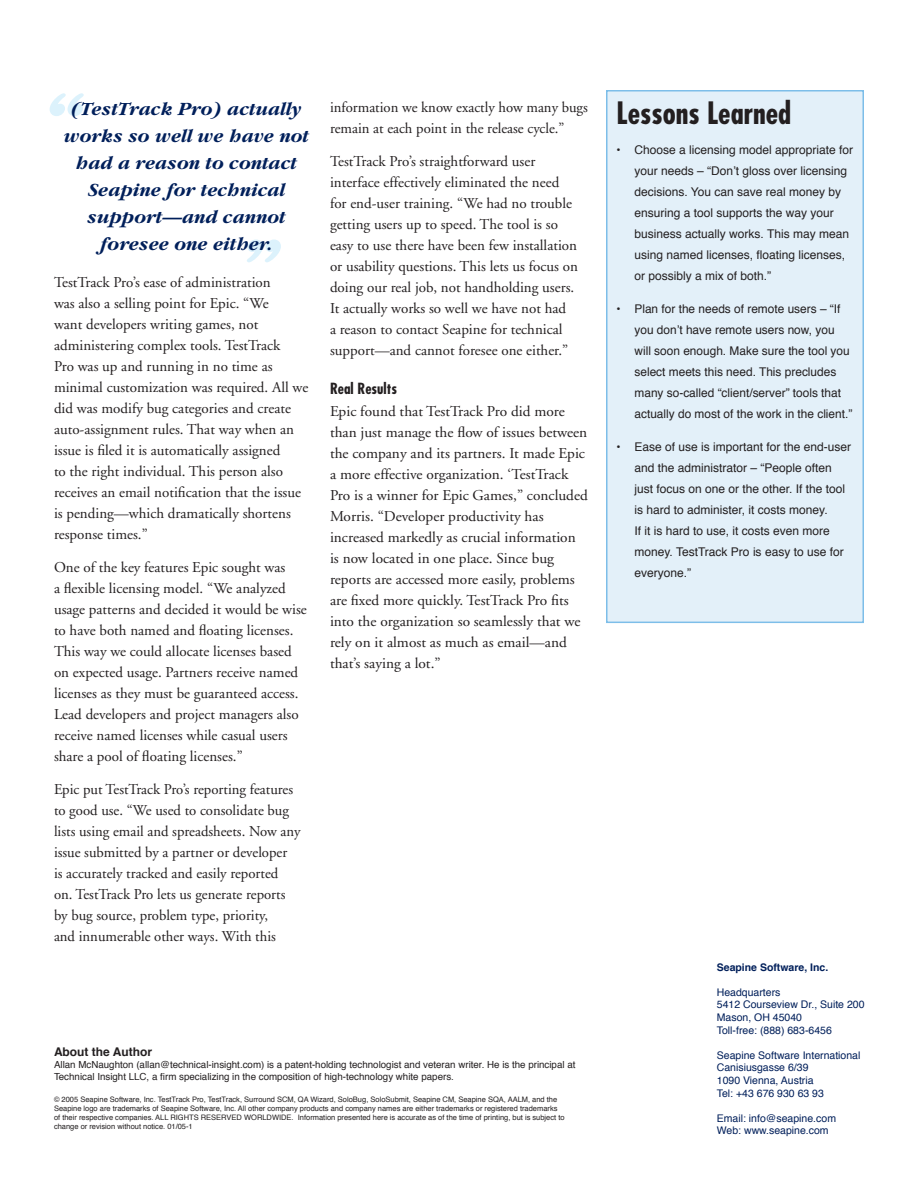
<style>
.page{position:relative;width:918px;height:1188px;background:#fff}
.page>*{position:absolute;margin:0;border:0;box-sizing:border-box;transform-origin:0 0}
.t1{font:italic 900 72px "Garamond";color:#dcf2fc}
.t2{font:700 condensed 30px "Futura";color:#231f20}
.t3{font:italic 700 19.5px/27px "Garamond";color:#001f5a;text-align:center}
.t4{font:15px/21px "Adobe Garamond";color:#231f20}
.t5{font:700 condensed 15px "Futura";color:#231f20}
.t6{font:12px/21px "Helvetica";color:#231f20}
.t7{font:700 12px "Helvetica";color:#231f20}
.t8{font:10.5px/12.6px "Helvetica";color:#001f5a}
.t9{font:700 10.5px "Helvetica";color:#001f5a}
.t10{font:9.75px/11.7px "Helvetica";color:#231f20}
.t11{font:7.5px/9px "Helvetica";color:#231f20}
</style>
<div class="page">
<div style="left:607px;top:91px;width:256px;height:531px;background:#e3f0f9"></div>
<div style="left:606px;top:90px;width:258px;height:533px;border:2px solid #7dbee9"></div>
<h1 class="t1" style="left:42px;top:77px;width:42px">“</h1>
<h3 class="t3" style="left:63px;top:95px;width:247px">(TestTrack Pro) actually works so well we have not had a reason to contact<br>Seapine for technical support—and cannot foresee one either.</h3>
<h1 class="t1" style="left:238px;top:224px;width:42px">”</h1>
<p class="t4" style="left:54px;top:272px;width:256px">TestTrack Pro’s ease of administration<br>was also a selling point for Epic. “We<br>want developers writing games, not administering complex tools. TestTrack<br>Pro was up and running in no time as minimal customization was required. All we did was modify bug categories and create auto-assignment rules. That way when an issue is filed it is automatically assigned<br>to the right individual. This person also receives an email notification that the issue is pending—which dramatically shortens response times.”</p>
<p class="t4" style="left:54px;top:557px;width:254px">One of the key features Epic sought was<br>a flexible licensing model. “We analyzed usage patterns and decided it would be wise to have both named and floating licenses.<br>This way we could allocate licenses based on expected usage. Partners receive named licenses as they must be guaranteed access.<br>Lead developers and project managers also receive named licenses while casual users share a pool of floating licenses.”</p>
<p class="t4" style="left:54px;top:779px;width:248px">Epic put TestTrack Pro’s reporting features to good use. “We used to consolidate bug lists using email and spreadsheets. Now any issue submitted by a partner or developer<br>is accurately tracked and easily reported on. TestTrack Pro lets us generate reports by bug source, problem type, priority,<br>and innumerable other ways. With this</p>
<p class="t4" style="left:330px;top:97px;width:259px">information we know exactly how many bugs remain at each point in the release cycle.”</p>
<p class="t4" style="left:330px;top:151px;width:249px">TestTrack Pro’s straightforward user interface effectively eliminated the need for end-user training. “We had no trouble getting users up to speed. The tool is so easy to use there have been few installation or usability questions. This lets us focus on doing our real job, not handholding users.<br>It actually works so well we have not had<br>a reason to contact Seapine for technical support—and cannot foresee one either.”</p>
<p class="t5" style="left:330px;top:379px;width:69px">Real Results</p>
<p class="t4" style="left:330px;top:401px;width:259px">Epic found that TestTrack Pro did more than just manage the flow of issues between the company and its partners. It made Epic a more effective organization. ‘TestTrack Pro is a winner for Epic Games,” concluded Morris. “Developer productivity has increased markedly as crucial information is now located in one place. Since bug reports are accessed more easily, problems are fixed more quickly. TestTrack Pro fits into the organization so seamlessly that we rely on it almost as much as email—and that’s saying a lot.”</p>
<p class="t7" style="left:54px;top:1044px;width:100px">About the Author</p>
<p class="t10" style="left:54px;top:1059px;width:523px">Allan McNaughton (allan@technical-insight.com) is a patent-holding technologist and veteran writer. He is the principal at<br>Technical Insight LLC, a firm specializing in the composition of high-technology white papers.</p>
<p class="t11" style="left:54px;top:1095px;width:512px">© 2005 Seapine Software, Inc. TestTrack Pro, TestTrack, Surround SCM, QA Wizard, SoloBug, SoloSubmit, Seapine CM, Seapine SQA, AALM, and the Seapine logo are trademarks of Seapine Software, Inc. All other company products and company names are either trademarks or registered trademarks of their respective companies. ALL RIGHTS RESERVED WORLDWIDE. Information presented here is accurate as of the time of printing, but is subject to change or revision without notice. 01/05-1</p>
<h2 class="t2" style="left:616px;top:95px;width:176px">Lessons Learned</h2>
<p class="t6" style="left:634px;top:140px;width:220px;text-indent:-18px">• Choose a licensing model appropriate for your needs – “Donʼt gloss over licensing decisions. You can save real money by ensuring a tool supports the way your business actually works. This may mean using named licenses, floating licenses, or possibly a mix of both.”</p>
<p class="t6" style="left:634px;top:299px;width:219px;text-indent:-18px">• Plan for the needs of remote users – “If you donʼt have remote users now, you will soon enough. Make sure the tool you select meets this need. This precludes many so-called “client/server” tools that actually do most of the work in the client.”</p>
<p class="t6" style="left:634px;top:437px;width:218px;text-indent:-18px">• Ease of use is important for the end-user and the administrator – “People often just focus on one or the other. If the tool is hard to administer, it costs money.<br>If it is hard to use, it costs even more money. TestTrack Pro is easy to use for everyone.”</p>
<p class="t9" style="left:717px;top:960px;width:113px">Seapine Software, Inc.</p>
<p class="t8" style="left:717px;top:986px;width:149px">Headquarters<br>5412 Courseview Dr., Suite 200<br>Mason, OH 45040<br>Toll-free: (888) 683-6456</p>
<p class="t8" style="left:717px;top:1049px;width:145px">Seapine Software International<br>Canisiusgasse 6/39<br>1090 Vienna, Austria<br>Tel: +43 676 930 63 93</p>
<p class="t8" style="left:717px;top:1112px;width:121px">Email: info@seapine.com<br>Web: www.seapine.com</p>
</div>
